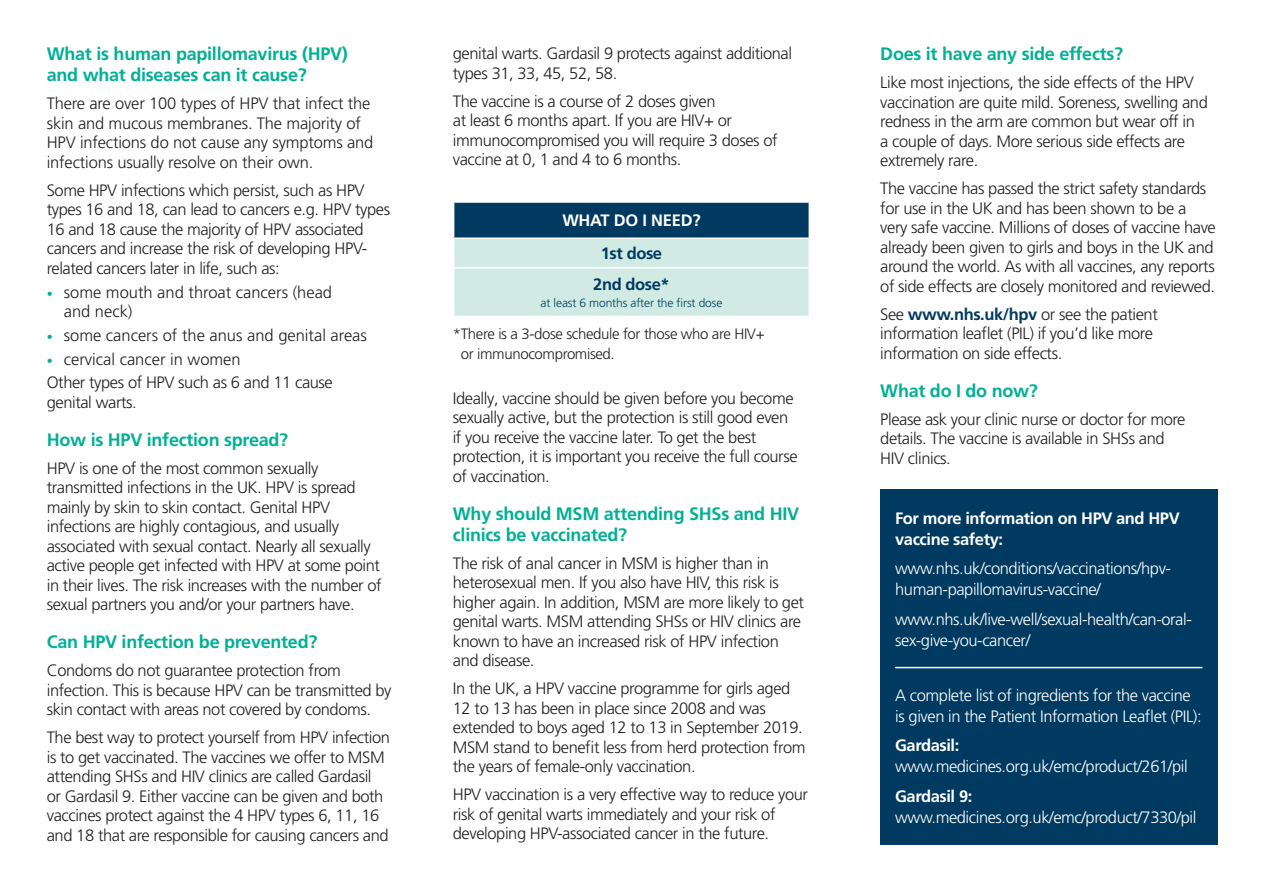
<style>
.page{position:relative;width:1263px;height:893px;background:#fff}
.page>*{position:absolute;margin:0;border:0;box-sizing:border-box;transform-origin:0 0}
.HEADING{font:700 18px/21px "Frutiger LT Pro";letter-spacing:-.015em;color:#00b095}
.BODY{font:300 16.5px/19.5px "Frutiger LT Pro";letter-spacing:-.025em;color:#231f20}
.BODY_BOLD{font:300 16.5px/21px "Frutiger LT Pro";letter-spacing:-.025em;color:#fff}
.BODY-2{font:300 16.5px/19.5px "Frutiger LT Pro";color:#231f20}
.BODY_BOLD-2{font:700 16.5px/21px "Frutiger LT Pro";letter-spacing:-.025em;color:#fff}
.BODY-3{font:700 16.5px "Frutiger LT Pro";letter-spacing:-.025em;color:#003a60}
.BODY-4{font:700 16.5px "Frutiger LT Pro";letter-spacing:-.015em;color:#fff}
.BODY-5{font:300 15px/19.5px "Frutiger LT Pro";letter-spacing:-.025em;color:#231f20}
.BODY-6{font:300 12px "Frutiger LT Pro";letter-spacing:-.01em;color:#003a60}
.s1{font-weight:400;font-size:12px;color:#00b095}
.s2{font-weight:700;color:#003a60}
.s3{font-weight:700}
</style>
<div class="page">
<div style="left:454px;top:202px;width:355px;height:36px;background:#003a60"></div>
<hr style="left:453px;top:201px;width:357px;height:2px;background:#fff">
<hr style="left:808px;top:203px;width:2px;height:34px;background:#fff">
<hr style="left:453px;top:237px;width:357px;height:2px;background:#fff">
<div style="left:454px;top:239px;width:354px;height:77px;background:#d1ebe4"></div>
<hr style="left:453px;top:267px;width:357px;height:2px;background:#fff">
<div style="left:880px;top:489px;width:337px;height:356px;background:#003a60"></div>
<hr style="left:895px;top:667px;width:307px;height:1px;background:#fff">
<p class="HEADING" style="left:47px;top:44px;width:303px">What is human papillomavirus (HPV) and what diseases can it cause?</p>
<p class="BODY" style="left:47px;top:94px;width:328px">There are over 100 types of HPV that infect the skin and mucous membranes. The majority of HPV infections do not cause any symptoms and infections usually resolve on their own.</p>
<p class="BODY" style="left:47px;top:180px;width:345px">Some HPV infections which persist, such as HPV types 16 and 18, can lead to cancers e.g. HPV types 16 and 18 cause the majority of HPV associated cancers and increase the risk of developing HPV&shy;related cancers later in life, such as:</p>
<p class="BODY-2" style="left:64px;top:282px;width:270px;text-indent:-17px"><span class="s1">•</span> some mouth and throat cancers (head and neck)</p>
<p class="BODY-2" style="left:47px;top:325px;width:322px"><span class="s1">•</span> some cancers of the anus and genital areas</p>
<p class="BODY-2" style="left:47px;top:349px;width:195px"><span class="s1">•</span> cervical cancer in women</p>
<p class="BODY" style="left:47px;top:373px;width:288px">Other types of HPV such as 6 and 11 cause genital warts.</p>
<p class="HEADING" style="left:47px;top:429px;width:243px">How is HPV infection spread?</p>
<p class="BODY" style="left:47px;top:458px;width:336px">HPV is one of the most common sexually transmitted infections in the UK. HPV is spread mainly by skin to skin contact. Genital HPV infections are highly contagious, and usually associated with sexual contact. Nearly all sexually active people get infected with HPV at some point in their lives. The risk increases with the number of sexual partners you and/or your partners have.</p>
<p class="HEADING" style="left:47px;top:632px;width:272px">Can HPV infection be prevented?</p>
<p class="BODY" style="left:47px;top:661px;width:346px">Condoms do not guarantee protection from infection. This is because HPV can be transmitted by skin contact with areas not covered by condoms.</p>
<p class="BODY" style="left:47px;top:728px;width:345px">The best way to protect yourself from HPV infection is to get vaccinated. The vaccines we offer to MSM attending SHSs and HIV clinics are called Gardasil<br>or Gardasil 9. Either vaccine can be given and both vaccines protect against the 4 HPV types 6, 11, 16 and 18 that are responsible for causing cancers and</p>
<p class="BODY" style="left:453px;top:44px;width:341px">genital warts. Gardasil 9 protects against additional types 31, 33, 45, 52, 58.</p>
<p class="BODY" style="left:453px;top:91px;width:326px">The vaccine is a course of 2 doses given<br>at least 6 months apart. If you are HIV+ or immunocompromised you will require 3 doses of vaccine at 0, 1 and 4 to 6 months.</p>
<p class="BODY-4" style="left:562px;top:211px;width:140px">WHAT DO I NEED?</p>
<p class="BODY-3" style="left:601px;top:244px;width:63px">1st dose</p>
<p class="BODY-3" style="left:593px;top:274px;width:78px">2nd dose*</p>
<p class="BODY-6" style="left:541px;top:295px;width:183px">at least 6 months after the first dose</p>
<p class="BODY-5" style="left:461px;top:324px;width:305px;text-indent:-8px">*There is a 3-dose schedule for those who are HIV+ or immunocompromised.</p>
<p class="BODY" style="left:453px;top:388px;width:346px">Ideally, vaccine should be given before you become sexually active, but the protection is still good even if you receive the vaccine later. To get the best protection, it is important you receive the full course of vaccination.</p>
<p class="HEADING" style="left:453px;top:503px;width:348px">Why should MSM attending SHSs and HIV clinics be vaccinated?</p>
<p class="BODY" style="left:453px;top:553px;width:353px">The risk of anal cancer in MSM is higher than in heterosexual men. If you also have HIV, this risk is higher again. In addition, MSM are more likely to get genital warts. MSM attending SHSs or HIV clinics are known to have an increased risk of HPV infection and disease.</p>
<p class="BODY" style="left:453px;top:679px;width:354px">In the UK, a HPV vaccine programme for girls aged 12 to 13 has been in place since 2008 and was extended to boys aged 12 to 13 in September 2019.<br>MSM stand to benefit less from herd protection from the years of female-only vaccination.</p>
<p class="BODY" style="left:453px;top:785px;width:357px">HPV vaccination is a very effective way to reduce your risk of genital warts immediately and your risk of developing HPV-associated cancer in the future.</p>
<p class="HEADING" style="left:880px;top:44px;width:244px">Does it have any side effects?</p>
<p class="BODY" style="left:880px;top:73px;width:329px">Like most injections, the side effects of the HPV vaccination are quite mild. Soreness, swelling and redness in the arm are common but wear off in<br>a couple of days. More serious side effects are extremely rare.</p>
<p class="BODY" style="left:880px;top:179px;width:337px">The vaccine has passed the strict safety standards for use in the UK and has been shown to be a very safe vaccine. Millions of doses of vaccine have already been given to girls and boys in the UK and around the world. As with all vaccines, any reports of side effects are closely monitored and reviewed.</p>
<p class="BODY" style="left:880px;top:304px;width:279px">See <span class="s2">www.nhs.uk/hpv</span> or see the patient information leaflet (PIL) if you’d like more information on side effects.</p>
<p class="HEADING" style="left:880px;top:380px;width:159px">What do I do now?</p>
<p class="BODY" style="left:880px;top:409px;width:307px">Please ask your clinic nurse or doctor for more details. The vaccine is available in SHSs and<br>HIV clinics.</p>
<p class="BODY_BOLD-2" style="left:895px;top:507px;width:286px">For more information on HPV and HPV vaccine safety:</p>
<p class="BODY_BOLD" style="left:895px;top:558px;width:277px">www.nhs.uk/conditions/vaccinations/hpv&shy;human-papillomavirus-vaccine/</p>
<p class="BODY_BOLD" style="left:895px;top:608px;width:298px">www.nhs.uk/live-well/sexual-health/can-oral&shy;sex-give-you-cancer/</p>
<p class="BODY_BOLD" style="left:895px;top:684px;width:308px">A complete list of ingredients for the vaccine is given in the Patient Information Leaflet (PIL):</p>
<p class="BODY_BOLD" style="left:895px;top:735px;width:294px"><span class="s3">Gardasil: </span>www.medicines.org.uk/emc/product/261/pil</p>
<p class="BODY_BOLD" style="left:895px;top:785px;width:303px"><span class="s3">Gardasil 9: </span>www.medicines.org.uk/emc/product/7330/pil</p>
</div>
